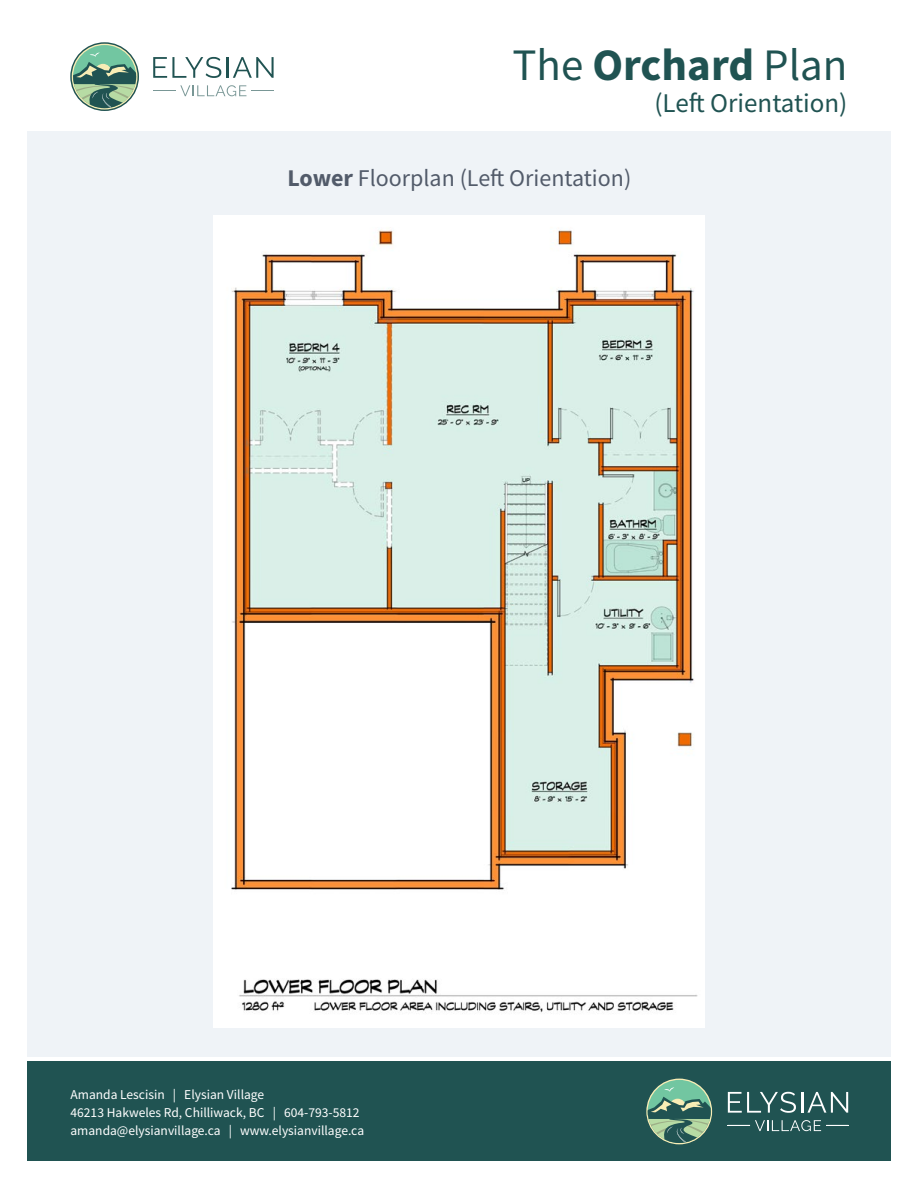
<style>
.page{position:relative;width:918px;height:1188px;background:#fff}
.page>*{position:absolute;margin:0;border:0;box-sizing:border-box;transform-origin:0 0}
.t1{font:45px "Source Sans Pro";color:#205352}
.t2{font:27px "Source Sans Pro";color:#205352}
.t3{font:24px "Source Sans Pro";color:#525b6a}
.t4{font:13.5px/18px "Source Sans Pro";color:#fff}
.s1{font-weight:700}
</style>
<div class="page">
<div style="left:27px;top:1062px;width:864px;height:99px;background:#205352"></div>
<svg style="left:646px;top:1078px;width:67px;height:67px"></svg>
<svg style="left:728px;top:1092px;width:68px;height:21px"></svg>
<hr style="left:801px;top:1092px;width:2px;height:21px;background:#fff">
<svg style="left:807px;top:1092px;width:41px;height:21px"></svg>
<svg style="left:728px;top:1120px;width:120px;height:11px"></svg>
<svg style="left:70px;top:42px;width:69px;height:69px"></svg>
<svg style="left:153px;top:57px;width:68px;height:21px"></svg>
<hr style="left:226px;top:57px;width:2px;height:21px;background:#205352">
<svg style="left:233px;top:57px;width:41px;height:21px"></svg>
<svg style="left:153px;top:85px;width:93px;height:11px"></svg>
<svg style="left:252px;top:90px;width:22px;height:1px"></svg>
<hr style="left:27px;top:137px;width:864px;height:1px;background:#d1d3d4">
<div style="left:28px;top:131px;width:863px;height:926px;background:#eff3f7"></div>
<img style="left:214px;top:216px;width:490px;height:811px">
<h1 class="t1" style="left:512px;top:36px;width:337px">The <span class="s1">Orchard</span> Plan</h1>
<h2 class="t2" style="left:654px;top:86px;width:195px">(Left Orientation)</h2>
<h3 class="t3" style="left:287px;top:163px;width:345px"><span class="s1">Lower</span> Floorplan (Left Orientation)</h3>
<p class="t4" style="left:70px;top:1085px;width:295px">Amanda Lescisin | Elysian Village<br>46213 Hakweles Rd, Chilliwack, BC | 604-793-5812 amanda@elysianvillage.ca | www.elysianvillage.ca</p>
</div>
